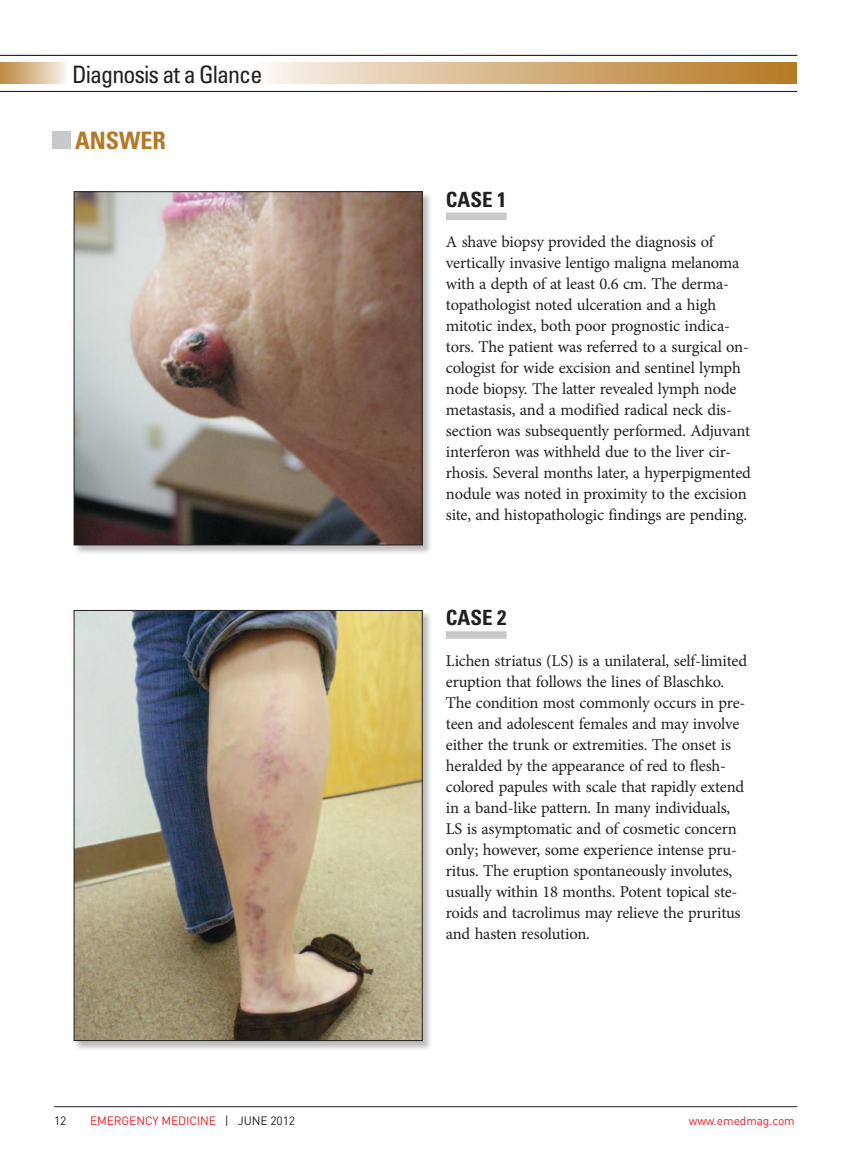
<style>
.page{position:relative;width:851px;height:1161px;background:#fff}
.page>*{position:absolute;margin:0;border:0;box-sizing:border-box;transform-origin:0 0}
.t1{font:condensed 24px "Univers LT Std";letter-spacing:-.04em;color:#231f20}
.t2{font:700 condensed 24px "Univers LT Std";color:#b37924}
.CASE{font:700 condensed 21px "Univers LT Std";color:#231f20}
.dx_solution{font:16.5px/21px "Minion Pro";letter-spacing:-.01em;color:#231f20}
.t3{font:12px "DIN";letter-spacing:-.01em;color:#ed1c24}
.t4{font:12px "DIN";color:#231f20}
.s1{color:#231f20}
</style>
<div class="page">
<hr style="left:54px;top:1106px;width:743px;height:1px;background:#231f20">
<div style="left:446px;top:213px;width:60px;height:7px;background:#c7c9cb"></div>
<div style="left:446px;top:631px;width:60px;height:8px;background:#c7c9cb"></div>
<div style="left:74px;top:192px;width:359px;height:364px;background:#231f20;opacity:.3"></div>
<img style="left:76px;top:193px;width:344px;height:350px">
<div style="left:74px;top:191px;width:348px;height:354px;border:1px solid #231f20"></div>
<div style="left:74px;top:610px;width:359px;height:442px;background:#231f20;opacity:.3"></div>
<img style="left:76px;top:612px;width:344px;height:427px">
<div style="left:74px;top:610px;width:348px;height:431px;border:1px solid #231f20"></div>
<div style="left:247px;top:62px;width:549px;height:21px;background:linear-gradient(to right,#faf5f1,#b2751d)"></div>
<hr style="left:0;top:91px;width:797px;height:1px;background:#231f20">
<hr style="left:0;top:55px;width:797px;height:1px;background:#231f20">
<div style="left:0;top:62px;width:67px;height:21px;background:linear-gradient(to right,#bd873c,#f8f3eb)"></div>
<div style="left:53px;top:131px;width:18px;height:18px;background:#c7c9cb"></div>
<p class="t1" style="left:72px;top:59px;width:192px">Diagnosis at a Glance</p>
<p class="t2" style="left:75px;top:125px;width:92px">ANSWER</p>
<p class="CASE" style="left:446px;top:186px;width:62px">CASE 1</p>
<p class="dx_solution" style="left:446px;top:231px;width:306px">A shave biopsy provided the diagnosis of vertically invasive lentigo maligna melanoma with a depth of at least 0.6 cm. The derma&shy;topathologist noted ulceration and a high mitotic index, both poor prognostic indica&shy;tors. The patient was referred to a surgical on&shy;cologist for wide excision and sentinel lymph node biopsy. The latter revealed lymph node metastasis, and a modified radical neck dis&shy;section was subsequently performed. Adjuvant interferon was withheld due to the liver cir&shy;rhosis. Several months later, a hyperpigmented nodule was noted in proximity to the excision site, and histopathologic findings are pending.</p>
<p class="CASE" style="left:446px;top:605px;width:62px">CASE 2</p>
<p class="dx_solution" style="left:446px;top:650px;width:303px">Lichen striatus (LS) is a unilateral, self-limited eruption that follows the lines of Blaschko.<br>The condition most commonly occurs in pre&shy;teen and adolescent females and may involve either the trunk or extremities. The onset is heralded by the appearance of red to flesh&shy;colored papules with scale that rapidly extend in a band-like pattern. In many individuals, LS is asymptomatic and of cosmetic concern only; however, some experience intense pru&shy;ritus. The eruption spontaneously involutes, usually within 18 months. Potent topical ste&shy;roids and tacrolimus may relieve the pruritus and hasten resolution.</p>
<p class="t4" style="left:54px;top:1113px;width:14px">12</p>
<p class="t3" style="left:90px;top:1113px;width:206px">EMERGENCY MEDICINE <span class="s1">| JUNE 2012</span></p>
<p class="t3" style="left:688px;top:1113px;width:108px">www.emedmag.com</p>
</div>
